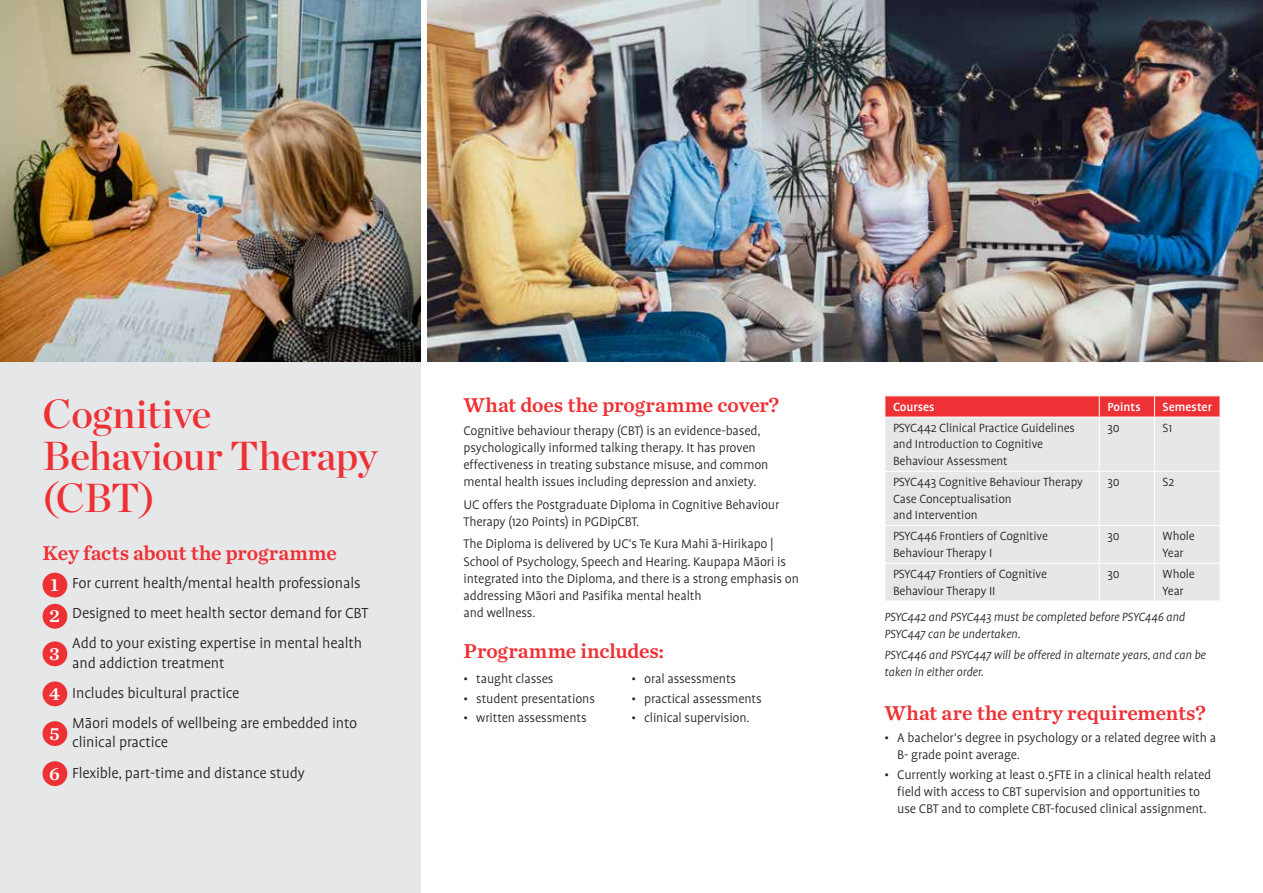
<style>
.page{position:relative;width:1263px;height:893px;background:#fff}
.page>*{position:absolute;margin:0;border:0;box-sizing:border-box;transform-origin:0 0}
.t1{font:40.5px/42px "Chronicle Display Semi";letter-spacing:-.01em;color:#ee3135}
.t2{font:21px "Chronicle Text G4 Semi";color:#ee3135}
.t3{font:18.9px "Chronicle Text G1 Semi";color:#fff}
.t4{font:300 16.5px/19.5px "Profile Pro";letter-spacing:-.01em;color:#231f20}
.t5{font:300 14.25px/17.2px "Profile Pro";letter-spacing:-.01em;color:#231f20}
.t6{font:300 13.5px/16.5px "Profile Pro";letter-spacing:-.01em;color:#231f20}
.t7{font:italic 300 13.5px/16.5px "Profile Pro";letter-spacing:-.01em;color:#231f20}
.t8{font:500 13.5px "Profile Pro";color:#fff}
.s1{font-family:"Chronicle Text G1 Semi";font-weight:400;font-size:18.9px;color:#fff}
</style>
<div class="page">
<div style="left:885px;top:418px;width:335px;height:183px;background:#e6e7e8"></div>
<hr style="left:1099px;top:417px;width:1px;height:54px;background:#fff">
<hr style="left:1154px;top:417px;width:1px;height:54px;background:#fff">
<hr style="left:884px;top:471px;width:215px;height:1px;background:#fff">
<hr style="left:1099px;top:471px;width:55px;height:1px;background:#fff">
<hr style="left:1099px;top:472px;width:1px;height:53px;background:#fff">
<hr style="left:1154px;top:471px;width:66px;height:1px;background:#fff">
<hr style="left:1154px;top:472px;width:1px;height:53px;background:#fff">
<hr style="left:884px;top:525px;width:215px;height:1px;background:#fff">
<hr style="left:1099px;top:525px;width:55px;height:1px;background:#fff">
<hr style="left:1099px;top:526px;width:1px;height:37px;background:#fff">
<hr style="left:1154px;top:525px;width:66px;height:1px;background:#fff">
<hr style="left:1154px;top:526px;width:1px;height:37px;background:#fff">
<hr style="left:884px;top:563px;width:215px;height:1px;background:#fff">
<hr style="left:1099px;top:563px;width:55px;height:1px;background:#fff">
<hr style="left:1099px;top:564px;width:1px;height:37px;background:#fff">
<hr style="left:1154px;top:563px;width:66px;height:1px;background:#fff">
<hr style="left:1154px;top:564px;width:1px;height:37px;background:#fff">
<svg style="left:884px;top:396px;width:336px;height:21px;background:#ee3a3e"></svg>
<div style="left:0;top:0;width:421px;height:893px;background:#e6e7e8"></div>
<div style="left:43px;top:573px;width:24px;height:24px;background:#ee3135;border-radius:50%"></div>
<div style="left:43px;top:604px;width:24px;height:25px;background:#ee3135;border-radius:50%"></div>
<div style="left:43px;top:641px;width:24px;height:25px;background:#ee3135;border-radius:50%"></div>
<div style="left:43px;top:681px;width:24px;height:25px;background:#ee3135;border-radius:50%"></div>
<div style="left:43px;top:721px;width:24px;height:25px;background:#ee3135;border-radius:50%"></div>
<div style="left:43px;top:761px;width:24px;height:25px;background:#ee3135;border-radius:50%"></div>
<img style="left:0;top:0;width:421px;height:361px">
<img style="left:427px;top:0;width:836px;height:361px">
<h1 class="t1" style="left:43px;top:390px;width:336px">Cognitive<br>Behaviour Therapy (CBT)</h1>
<h2 class="t2" style="left:43px;top:536px;width:296px">Key facts about the programme</h2>
<p class="t4" style="left:49px;top:568px;width:321px;line-height:30.2px"><span class="s1">1</span> For current health/mental health professionals<br><span class="s1">2</span> Designed to meet health sector demand for CBT</p>
<h3 class="t3" style="left:49px;top:639px;width:12px">3</h3>
<p class="t4" style="left:72px;top:634px;width:291px">Add to your existing expertise in mental health and addiction treatment</p>
<p class="t4" style="left:49px;top:684px;width:192px"><span class="s1">4</span> Includes bicultural practice</p>
<h3 class="t3" style="left:49px;top:719px;width:12px">5</h3>
<p class="t4" style="left:72px;top:714px;width:286px">Māori models of wellbeing are embedded into clinical practice</p>
<p class="t4" style="left:49px;top:763px;width:257px"><span class="s1">6</span> Flexible, part-time and distance study</p>
<h2 class="t2" style="left:463px;top:389px;width:317px">What does the programme cover?</h2>
<p class="t5" style="left:463px;top:422px;width:306px">Cognitive behaviour therapy (CBT) is an evidence-based, psychologically informed talking therapy. It has proven effectiveness in treating substance misuse, and common mental health issues including depression and anxiety.</p>
<p class="t5" style="left:463px;top:496px;width:317px">UC offers the Postgraduate Diploma in Cognitive Behaviour<br>Therapy (120 Points) in PGDipCBT.</p>
<p class="t5" style="left:463px;top:536px;width:337px">The Diploma is delivered by UC’s Te Kura Mahi ā-Hirikapo | School of Psychology, Speech and Hearing. Kaupapa Māori is integrated into the Diploma, and there is a strong emphasis on addressing Māori and Pasifika mental health<br>and wellness.</p>
<h2 class="t2" style="left:463px;top:634px;width:202px">Programme includes:</h2>
<p class="t5" style="left:463px;top:671px;width:91px">• taught classes</p>
<p class="t5" style="left:463px;top:690px;width:133px">• student presentations</p>
<p class="t5" style="left:463px;top:710px;width:125px">• written assessments</p>
<p class="t5" style="left:631px;top:671px;width:106px">• oral assessments</p>
<p class="t5" style="left:631px;top:690px;width:132px">• practical assessments</p>
<p class="t5" style="left:631px;top:710px;width:120px">• clinical supervision.</p>
<p class="t8" style="left:893px;top:399px;width:43px">Courses</p>
<p class="t8" style="left:1107px;top:399px;width:35px">Points</p>
<p class="t8" style="left:1163px;top:399px;width:51px">Semester</p>
<p class="t6" style="left:893px;top:420px;width:183px">PSYC442 Clinical Practice Guidelines and Introduction to Cognitive<br>Behaviour Assessment</p>
<p class="t6" style="left:1107px;top:420px;width:14px">30</p>
<p class="t6" style="left:1163px;top:420px;width:11px">S1</p>
<p class="t6" style="left:893px;top:474px;width:191px">PSYC443 Cognitive Behaviour Therapy<br>Case Conceptualisation<br>and Intervention</p>
<p class="t6" style="left:1107px;top:474px;width:14px">30</p>
<p class="t6" style="left:1163px;top:474px;width:13px">S2</p>
<p class="t6" style="left:893px;top:529px;width:157px">PSYC446 Frontiers of Cognitive<br>Behaviour Therapy I</p>
<p class="t6" style="left:1107px;top:529px;width:14px">30</p>
<p class="t6" style="left:1163px;top:529px;width:34px">Whole<br>Year</p>
<p class="t6" style="left:893px;top:566px;width:156px">PSYC447 Frontiers of Cognitive<br>Behaviour Therapy II</p>
<p class="t6" style="left:1107px;top:566px;width:14px">30</p>
<p class="t6" style="left:1163px;top:566px;width:34px">Whole<br>Year</p>
<p class="t7" style="left:884px;top:609px;width:302px">PSYC442 and PSYC443 must be completed before PSYC446 and<br>PSYC447 can be undertaken.</p>
<p class="t7" style="left:884px;top:648px;width:323px">PSYC446 and PSYC447 will be offered in alternate years, and can be taken in either order.</p>
<h2 class="t2" style="left:884px;top:696px;width:323px">What are the entry requirements?</h2>
<p class="t5" style="left:897px;top:730px;width:320px;text-indent:-13px">• A bachelor’s degree in psychology or a related degree with a<br>B- grade point average.</p>
<p class="t5" style="left:884px;top:766px;width:328px;text-align:center">• Currently working at least 0.5FTE in a clinical health related field with access to CBT supervision and opportunities to<br>use CBT and to complete CBT-focused clinical assignment.</p>
</div>
